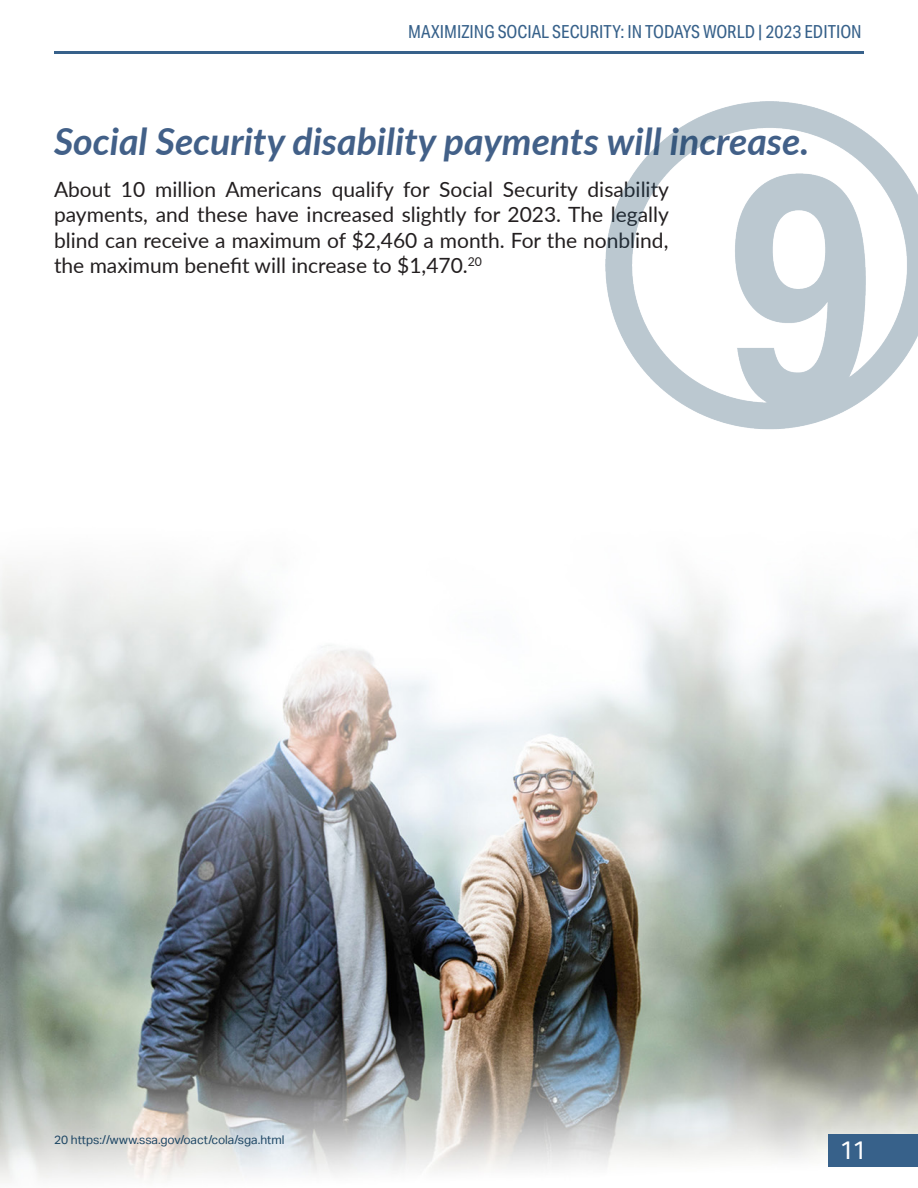
<style>
.page{position:relative;width:918px;height:1188px;background:#fff}
.page>*{position:absolute;margin:0;border:0;box-sizing:border-box;transform-origin:0 0}
.COPY_BLACK{font:italic 700 37.5px "Lato";color:#426088}
.t1{font:25.5px "Aktiv Grotesk Cd";color:#fff}
.COPY_BLACK-2{font:21px/25.2px "Lato";color:#231f20;text-align:justify}
.t2{font:18px "Aktiv Grotesk Cd";color:#37618a}
.t3{font:12px "Aktiv Grotesk";color:#1d4664}
</style>
<div class="page">
<img style="left:0;top:101px;width:918px;height:1082px">
<hr style="left:54px;top:51px;width:810px;height:3px;background:#37618a">
<div style="left:828px;top:1134px;width:90px;height:32px;background:#37618a"></div>
<img style="left:606px;top:102px;width:312px;height:378px">
<p class="t2" style="left:408px;top:21px;width:455px">MAXIMIZING SOCIAL SECURITY: IN TODAYS WORLD | 2023 EDITION</p>
<p class="COPY_BLACK" style="left:54px;top:114px;width:757px">Social Security disability payments will increase.</p>
<p class="COPY_BLACK-2" style="left:54px;top:176px;width:617px">About 10 million Americans qualify for Social Security disability payments, and these have increased slightly for 2023. The legally blind can receive a maximum of $2,460 a month. For the nonblind, the maximum benefit will increase to $1,470.<sup>20</sup></p>
<p class="t3" style="left:54px;top:1132px;width:232px">20 https://www.ssa.gov/oact/cola/sga.html</p>
<p class="t1" style="left:840px;top:1135px;width:27px">11</p>
</div>
